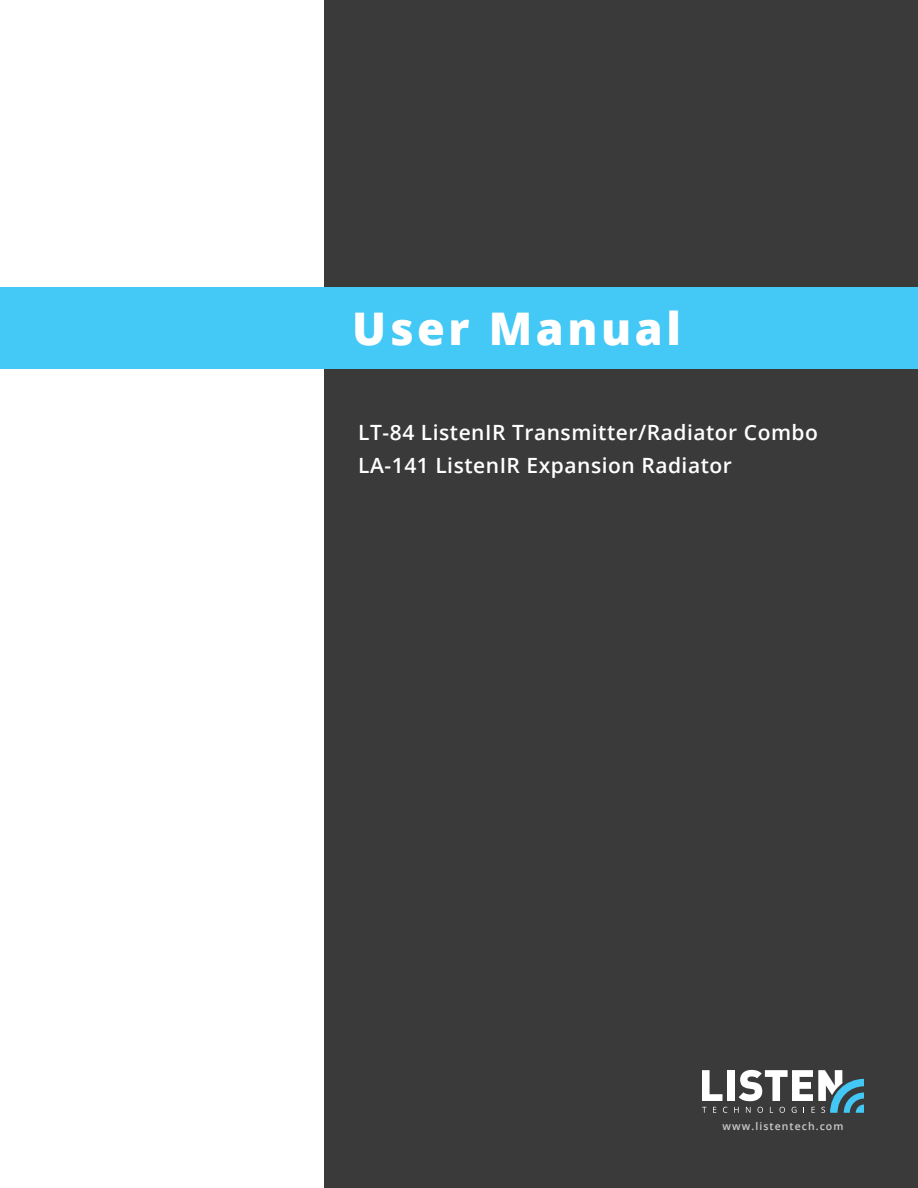
<style>
.page{position:relative;width:918px;height:1188px;background:#fff}
.page>*{position:absolute;margin:0;border:0;box-sizing:border-box;transform-origin:0 0}
.t1{font:800 45px "Open Sans";letter-spacing:.08em;color:#fff}
.t2{font:600 21px/33px "Open Sans";letter-spacing:.025em;color:#fff}
.t3{font:600 10.5px "Open Sans";letter-spacing:.1em;color:#ccc}
</style>
<div class="page">
<div style="left:324px;top:0;width:594px;height:1188px;background:#3b3a3a"></div>
<div style="left:0;top:287px;width:918px;height:82px;background:#44c8f5"></div>
<svg style="left:702px;top:1107px;width:4px;height:6px"></svg>
<svg style="left:713px;top:1107px;width:3px;height:6px"></svg>
<svg style="left:723px;top:1107px;width:4px;height:6px"></svg>
<svg style="left:702px;top:1070px;width:21px;height:31px"></svg>
<div style="left:727px;top:1070px;width:7px;height:31px;background:#fff"></div>
<svg style="left:734px;top:1070px;width:130px;height:43px"></svg>
<h1 class="t1" style="left:352px;top:304px;width:331px">User Manual</h1>
<p class="t2" style="left:358px;top:418px;width:461px">LT-84 ListenIR Transmitter/Radiator Combo<br>LA-141 ListenIR Expansion Radiator</p>
<p class="t3" style="left:723px;top:1122px;width:122px">www.listentech.com</p>
</div>
